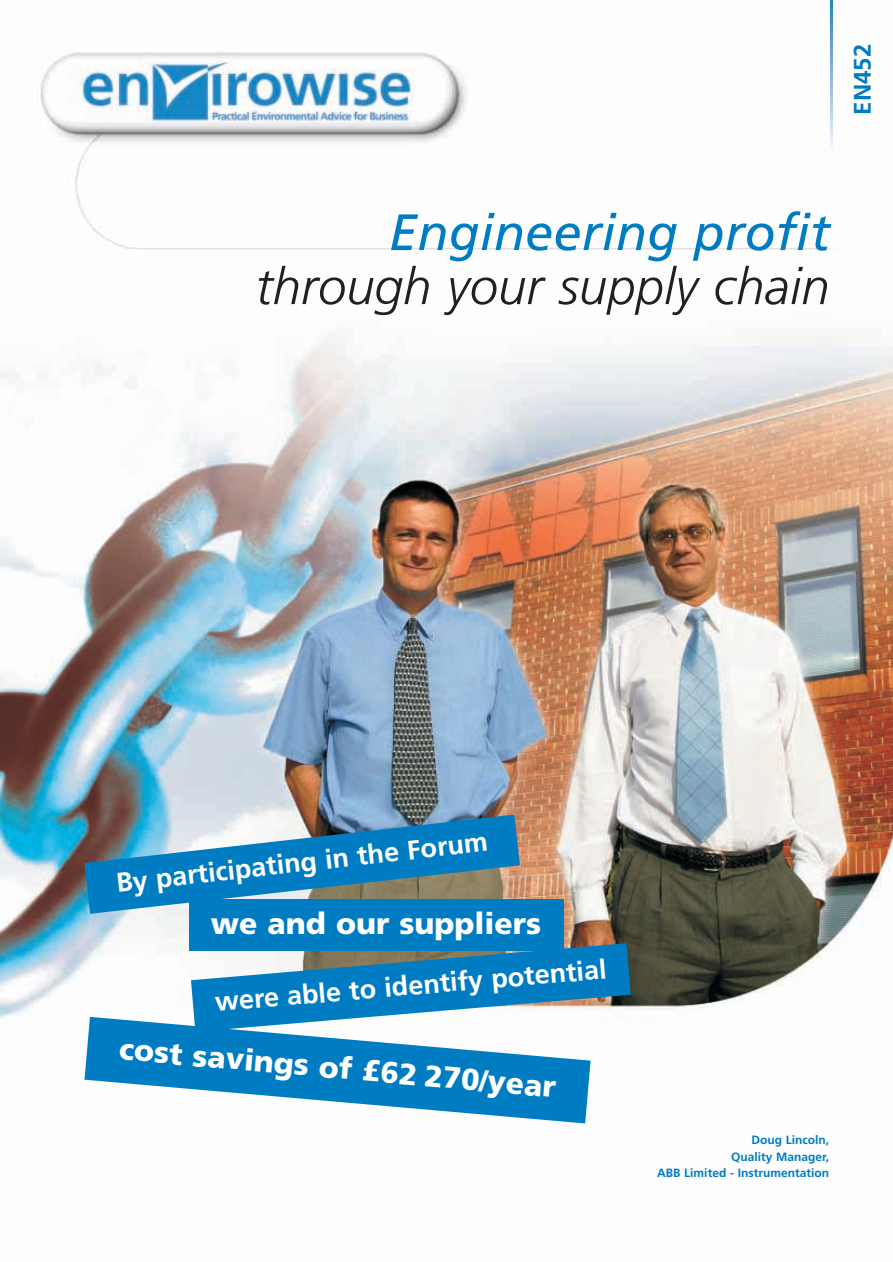
<style>
.page{position:relative;width:893px;height:1262px;background:#fff}
.page>*{position:absolute;margin:0;border:0;box-sizing:border-box;transform-origin:0 0}
.t1{font:italic 300 51px "Frutiger";color:#231f20}
.t2{font:italic 51px "Frutiger";color:#007cc2}
.t3{font:900 30px "Frutiger";color:#fff}
.t4{font:700 27px "Frutiger";color:#fff}
.t5{font:700 24px "Frutiger";color:#007cc2}
.t6{font:700 12px/16.5px "Frutiger";color:#007cc2;text-align:right}
</style>
<div class="page">
<img style="left:0;top:0;width:892px;height:1124px">
<svg style="left:830px;top:0;width:2px;height:155px"></svg>
<svg style="left:84px;top:814px;width:436px;height:99px;background:#448db4"></svg>
<svg style="left:84px;top:1016px;width:506px;height:107px;fill:#007cc2"></svg>
<svg style="left:191px;top:943px;width:439px;height:88px"></svg>
<div style="left:189px;top:899px;width:374px;height:52px;background:#007cc2"></div>
<h3 class="t5" style="left:852px;top:115px;width:72px;rotate:-90deg">EN452</h3>
<h1 class="t2" style="left:389px;top:212px;width:442px">Engineering profit</h1>
<h1 class="t1" style="left:255px;top:266px;width:575px">through your supply chain</h1>
<h3 class="t4" style="left:115px;top:871px;width:375px;rotate:-6deg">By participating in the Forum</h3>
<h2 class="t3" style="left:211px;top:911px;width:332px">we and our suppliers</h2>
<h3 class="t4" style="left:214px;top:991px;width:394px;rotate:-5deg">were able to identify potential</h3>
<h2 class="t3" style="left:121px;top:1036px;width:439px;rotate:5deg">cost savings of £62 270/year</h2>
<p class="t6" style="left:657px;top:1132px;width:173px">Doug Lincoln,<br>Quality Manager,<br>ABB Limited - Instrumentation</p>
</div>
